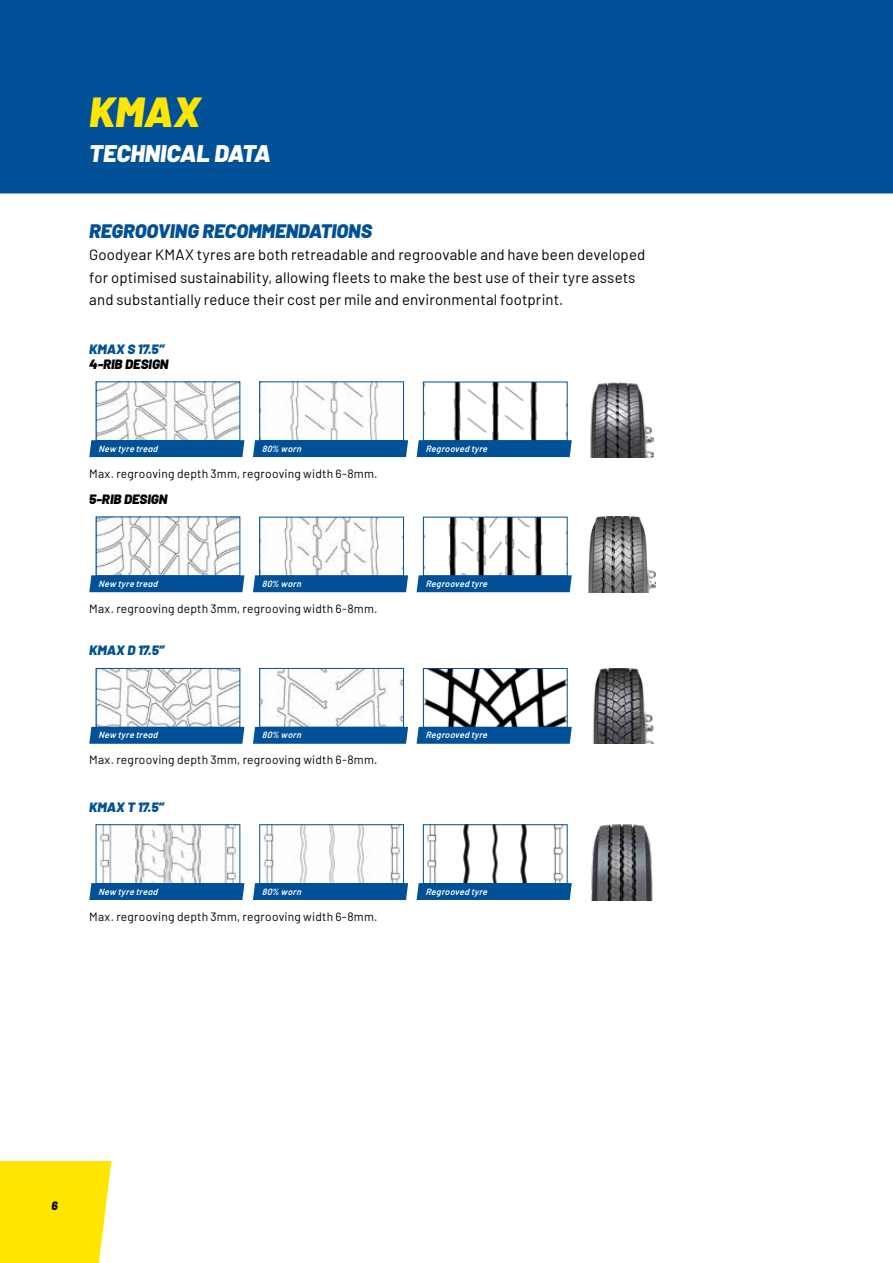
<style>
.page{position:relative;width:893px;height:1263px;background:#fff}
.page>*{position:absolute;margin:0;border:0;box-sizing:border-box;transform-origin:0 0}
.t1{font:italic 900 42px "Barlow";color:#ffe600}
.t2{font:italic 900 24px "Barlow";color:#fff}
.t3{font:italic 900 19.5px "Barlow";color:#005197}
.t4{font:15px/22.4px "Barlow";letter-spacing:.01em;color:#000}
.t5{font:italic 900 13.5px "Barlow";color:#005197}
.t6{font:italic 900 13.5px "Barlow";color:#000}
.t7{font:12px "Barlow";letter-spacing:.02em;color:#000}
.t8{font:italic 800 12px "Barlow";color:#000}
.t9{font:italic 600 9px "Barlow";letter-spacing:.03em;color:#fff}
</style>
<div class="page">
<div style="left:0;top:1161px;width:111px;height:102px;background:#ffe600"></div>
<div style="left:0;top:0;width:893px;height:193px;background:#005197"></div>
<img style="left:98px;top:383px;width:140px;height:56px">
<div style="left:89px;top:440px;width:155px;height:17px;background:#005197"></div>
<img style="left:425px;top:384px;width:141px;height:55px">
<div style="left:417px;top:440px;width:155px;height:17px;background:#005197"></div>
<img style="left:590px;top:382px;width:64px;height:75px">
<img style="left:98px;top:519px;width:140px;height:55px">
<svg style="left:89px;top:575px;width:155px;height:17px;background:#045498"></svg>
<img style="left:261px;top:519px;width:141px;height:55px">
<div style="left:259px;top:517px;width:145px;height:59px;border:1px solid #005197"></div>
<svg style="left:253px;top:575px;width:155px;height:17px;background:#055499"></svg>
<img style="left:425px;top:519px;width:141px;height:55px">
<svg style="left:417px;top:575px;width:155px;height:17px;background:#055498"></svg>
<img style="left:588px;top:517px;width:68px;height:75px">
<img style="left:261px;top:383px;width:120px;height:56px">
<div style="left:259px;top:381px;width:145px;height:60px;border:1px solid #005197"></div>
<div style="left:253px;top:440px;width:155px;height:17px;background:#005197"></div>
<img style="left:98px;top:670px;width:140px;height:56px">
<div style="left:96px;top:668px;width:144px;height:60px;border:1px solid #005197"></div>
<svg style="left:89px;top:727px;width:155px;height:17px;background:#065599"></svg>
<img style="left:261px;top:670px;width:141px;height:56px">
<div style="left:259px;top:668px;width:145px;height:60px;border:1px solid #005197"></div>
<svg style="left:253px;top:727px;width:155px;height:17px;background:#065599"></svg>
<img style="left:425px;top:670px;width:141px;height:56px">
<div style="left:423px;top:668px;width:145px;height:60px;border:1px solid #005197"></div>
<svg style="left:417px;top:727px;width:155px;height:17px;background:#065599"></svg>
<img style="left:592px;top:668px;width:62px;height:76px">
<img style="left:98px;top:826px;width:139px;height:56px">
<div style="left:96px;top:824px;width:144px;height:60px;border:1px solid #005197"></div>
<div style="left:89px;top:883px;width:155px;height:17px;background:#005197"></div>
<img style="left:262px;top:826px;width:140px;height:56px">
<div style="left:259px;top:824px;width:145px;height:60px;border:1px solid #005197"></div>
<div style="left:253px;top:883px;width:155px;height:17px;background:#005197"></div>
<img style="left:427px;top:826px;width:137px;height:56px">
<div style="left:423px;top:824px;width:145px;height:60px;border:1px solid #005197"></div>
<div style="left:417px;top:883px;width:155px;height:17px;background:#005197"></div>
<img style="left:591px;top:824px;width:62px;height:76px">
<h1 class="t1" style="left:89px;top:80px;width:112px">KMAX</h1>
<h2 class="t2" style="left:89px;top:136px;width:183px">TECHNICAL DATA</h2>
<h3 class="t3" style="left:89px;top:216px;width:284px">REGROOVING RECOMMENDATIONS</h3>
<p class="t4" style="left:89px;top:243px;width:557px">Goodyear KMAX tyres are both retreadable and regroovable and have been developed for optimised sustainability, allowing fleets to make the best use of their tyre assets and substantially reduce their cost per mile and environmental footprint.</p>
<p class="t5" style="left:89px;top:339px;width:76px">KMAX S 17.5”</p>
<p class="t6" style="left:89px;top:354px;width:81px">4-RIB DESIGN</p>
<p class="t9" style="left:262px;top:442px;width:42px">80% worn</p>
<p class="t7" style="left:89px;top:465px;width:290px">Max. regrooving depth 3mm, regrooving width 6-8mm.</p>
<p class="t9" style="left:98px;top:442px;width:62px">New tyre tread</p>
<p class="t9" style="left:426px;top:442px;width:65px">Regrooved tyre</p>
<p class="t6" style="left:89px;top:489px;width:80px">5-RIB DESIGN</p>
<p class="t9" style="left:98px;top:577px;width:62px">New tyre tread</p>
<p class="t9" style="left:262px;top:577px;width:42px">80% worn</p>
<p class="t9" style="left:426px;top:577px;width:65px">Regrooved tyre</p>
<p class="t7" style="left:89px;top:600px;width:290px">Max. regrooving depth 3mm, regrooving width 6-8mm.</p>
<p class="t5" style="left:89px;top:640px;width:77px">KMAX D 17.5”</p>
<p class="t9" style="left:98px;top:729px;width:62px">New tyre tread</p>
<p class="t9" style="left:262px;top:729px;width:42px">80% worn</p>
<p class="t9" style="left:426px;top:729px;width:65px">Regrooved tyre</p>
<p class="t7" style="left:89px;top:751px;width:290px">Max. regrooving depth 3mm, regrooving width 6-8mm.</p>
<p class="t5" style="left:89px;top:796px;width:76px">KMAX T 17.5”</p>
<p class="t9" style="left:98px;top:885px;width:62px">New tyre tread</p>
<p class="t9" style="left:262px;top:885px;width:42px">80% worn</p>
<p class="t9" style="left:426px;top:885px;width:65px">Regrooved tyre</p>
<p class="t7" style="left:89px;top:907px;width:290px">Max. regrooving depth 3mm, regrooving width 6-8mm.</p>
<p class="t8" style="left:51px;top:1196px;width:8px">6</p>
</div>
